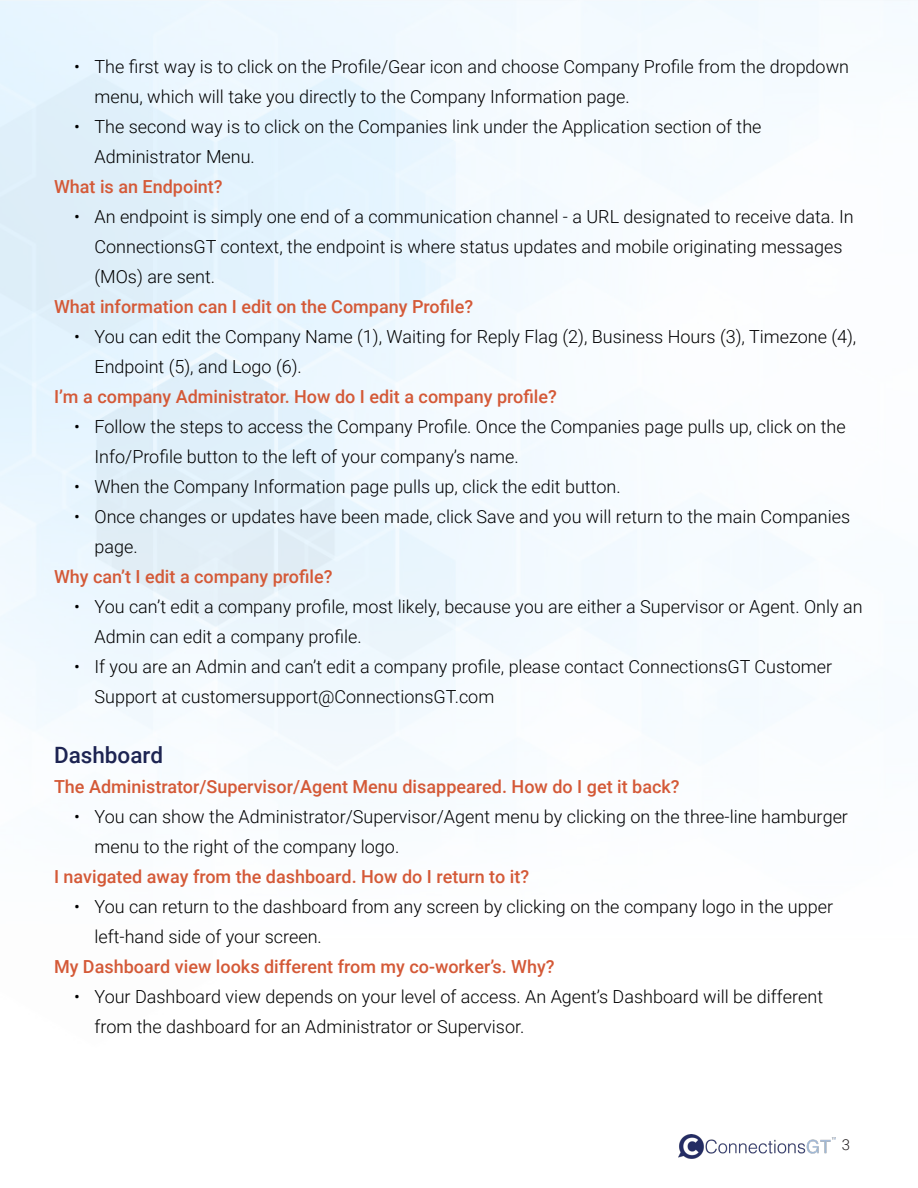
<style>
.page{position:relative;width:918px;height:1188px;background:#fff}
.page>*{position:absolute;margin:0;border:0;box-sizing:border-box;transform-origin:0 0}
.t1{font:500 22.5px "Roboto";color:#1d2452}
.t2{font:300 18px/30px "Roboto";color:#000}
.t3{font:500 18px "Roboto";color:#d45937}
.t4{font:300 15px "Roboto";color:#231f20}
</style>
<div class="page">
<img style="left:678px;top:1134px;width:157px;height:25px">
<p class="t2" style="left:94px;top:51px;width:756px;text-indent:-20px">• The first way is to click on the Profile/Gear icon and choose Company Profile from the dropdown menu, which will take you directly to the Company Information page.</p>
<p class="t2" style="left:94px;top:111px;width:669px;text-indent:-20px">• The second way is to click on the Companies link under the Application section of the<br>Administrator Menu.</p>
<p class="t3" style="left:54px;top:174px;width:170px">What is an Endpoint?</p>
<p class="t2" style="left:94px;top:201px;width:761px;text-indent:-20px">• An endpoint is simply one end of a communication channel - a URL designated to receive data. In<br>ConnectionsGT context, the endpoint is where status updates and mobile originating messages (MOs) are sent.</p>
<p class="t3" style="left:54px;top:294px;width:421px">What information can I edit on the Company Profile?</p>
<p class="t2" style="left:94px;top:321px;width:763px;text-indent:-20px">• You can edit the Company Name (1), Waiting for Reply Flag (2), Business Hours (3), Timezone (4),<br>Endpoint (5), and Logo (6).</p>
<p class="t3" style="left:54px;top:384px;width:504px">I’m a company Administrator. How do I edit a company profile?</p>
<p class="t2" style="left:94px;top:411px;width:753px;text-indent:-20px">• Follow the steps to access the Company Profile. Once the Companies page pulls up, click on the<br>Info/Profile button to the left of your company’s name.</p>
<p class="t2" style="left:74px;top:471px;width:548px">• When the Company Information page pulls up, click the edit button.</p>
<p class="t2" style="left:94px;top:501px;width:757px;text-indent:-20px">• Once changes or updates have been made, click Save and you will return to the main Companies page.</p>
<p class="t3" style="left:54px;top:564px;width:280px">Why can’t I edit a company profile?</p>
<p class="t2" style="left:94px;top:591px;width:770px;text-indent:-20px">• You can’t edit a company profile, most likely, because you are either a Supervisor or Agent. Only an<br>Admin can edit a company profile.</p>
<p class="t2" style="left:94px;top:651px;width:739px;text-indent:-20px">• If you are an Admin and can’t edit a company profile, please contact ConnectionsGT Customer<br>Support at customersupport@ConnectionsGT.com</p>
<p class="t1" style="left:54px;top:739px;width:111px">Dashboard</p>
<p class="t3" style="left:54px;top:774px;width:627px">The Administrator/Supervisor/Agent Menu disappeared. How do I get it back?</p>
<p class="t2" style="left:94px;top:801px;width:755px;text-indent:-20px">• You can show the Administrator/Supervisor/Agent menu by clicking on the three-line hamburger menu to the right of the company logo.</p>
<p class="t3" style="left:54px;top:864px;width:477px">I navigated away from the dashboard. How do I return to it?</p>
<p class="t2" style="left:94px;top:891px;width:740px;text-indent:-20px">• You can return to the dashboard from any screen by clicking on the company logo in the upper left-hand side of your screen.</p>
<p class="t3" style="left:54px;top:954px;width:502px">My Dashboard view looks different from my co-worker’s. Why?</p>
<p class="t2" style="left:94px;top:981px;width:730px;text-indent:-20px">• Your Dashboard view depends on your level of access. An Agent’s Dashboard will be different from the dashboard for an Administrator or Supervisor.</p>
<p class="t4" style="left:842px;top:1134px;width:10px">3</p>
</div>
